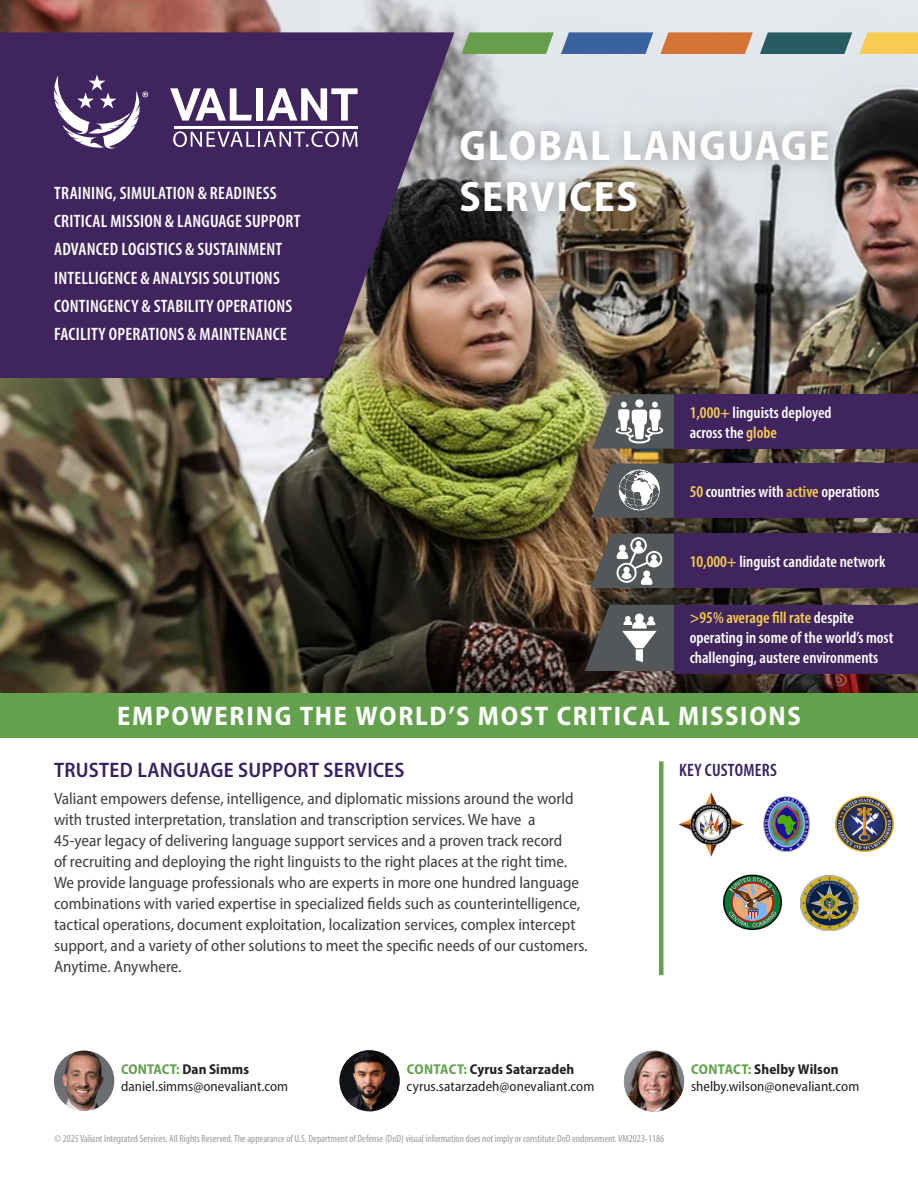
<style>
.page{position:relative;width:918px;height:1188px;background:#fff}
.page>*{position:absolute;margin:0;border:0;box-sizing:border-box;transform-origin:0 0}
.t1{font:700 semi-condensed 42.75px/51.3px "Myriad Pro";letter-spacing:.035em;color:#fff}
.t2{font:700 semi-condensed 27px "Myriad Pro";letter-spacing:.065em;color:#fff}
.t3{font:600 semi-condensed 21px "Myriad Pro";letter-spacing:.015em;color:#37205f}
.t4{font:600 condensed 18px "Myriad Pro";letter-spacing:.01em;color:#fff}
.t5{font:600 condensed 18px "Myriad Pro";letter-spacing:.015em;color:#37205f}
.t6{font:semi-condensed 16.5px/21px "Myriad Pro";color:#3e3e3f}
.t7{font:600 condensed 16.5px/19.8px "Myriad Pro";color:#fff}
.t8{font:semi-condensed 14.25px "Myriad Pro";color:#231f20}
.t9{font:700 semi-condensed 14.25px "Myriad Pro";letter-spacing:.01em;color:#231f20}
.t10{font:700 semi-condensed 14.25px "Myriad Pro";letter-spacing:.005em;color:#64a14d}
.t11{font:condensed 10.5px "Myriad Pro";color:#9d9b9c}
.s1{color:#f7cd51}
.s2{color:#231f20}
.s3{color:#64a14d}
</style>
<div class="page">
<div style="left:0;top:693px;width:918px;height:44px;background:#64a14d"></div>
<div style="left:659px;top:761px;width:5px;height:214px;background:#64a14d"></div>
<img style="left:54px;top:1051px;width:60px;height:60px;border-radius:30px">
<img style="left:339px;top:1050px;width:61px;height:61px;border-radius:30px">
<img style="left:0;top:0;width:918px;height:693px">
<svg style="left:0;top:32px;width:454px;height:346px;background:#472d5b"></svg>
<svg style="left:462px;top:32px;width:92px;height:22px;background:#70a45b"></svg>
<svg style="left:561px;top:32px;width:92px;height:22px;background:#4a70a4"></svg>
<svg style="left:660px;top:32px;width:93px;height:22px;background:#d38048"></svg>
<svg style="left:760px;top:32px;width:92px;height:22px;background:#3a6970"></svg>
<svg style="left:859px;top:32px;width:59px;height:22px"></svg>
<svg style="left:170px;top:88px;width:82px;height:33px"></svg>
<div style="left:256px;top:88px;width:7px;height:33px;background:#fff"></div>
<svg style="left:267px;top:88px;width:91px;height:33px"></svg>
<svg style="left:54px;top:75px;width:94px;height:75px"></svg>
<svg style="left:173px;top:131px;width:185px;height:16px;background:#75618a"></svg>
<hr style="left:175px;top:126px;width:183px;height:2px;background:#fff">
<div style="left:447px;top:116px;width:396px;height:111px;background:#231f20;opacity:.4"></div>
<svg style="left:591px;top:463px;width:83px;height:55px;background:#605a53"></svg>
<div style="left:674px;top:463px;width:244px;height:55px;background:#40245d"></div>
<div style="left:674px;top:605px;width:244px;height:68px;background:#40245d"></div>
<img style="left:615px;top:467px;width:49px;height:47px">
<svg style="left:592px;top:394px;width:326px;height:55px;background:#513d65"></svg>
<svg style="left:590px;top:534px;width:328px;height:54px;background:#4e3862"></svg>
<svg style="left:585px;top:605px;width:89px;height:66px;background:#696867"></svg>
<img style="left:624px;top:1051px;width:60px;height:61px;border-radius:30px">
<img style="left:679px;top:792px;width:65px;height:64px">
<img style="left:764px;top:796px;width:45px;height:56px">
<img style="left:836px;top:796px;width:58px;height:56px">
<img style="left:724px;top:874px;width:58px;height:56px">
<img style="left:800px;top:875px;width:58px;height:56px">
<p class="t4" style="left:54px;top:181px;width:224px">TRAINING, SIMULATION &amp; READINESS</p>
<p class="t4" style="left:54px;top:210px;width:248px">CRITICAL MISSION &amp; LANGUAGE SUPPORT</p>
<p class="t4" style="left:54px;top:238px;width:230px">ADVANCED LOGISTICS &amp; SUSTAINMENT</p>
<p class="t4" style="left:54px;top:267px;width:227px">INTELLIGENCE &amp; ANALYSIS SOLUTIONS</p>
<p class="t4" style="left:54px;top:295px;width:240px">CONTINGENCY &amp; STABILITY OPERATIONS</p>
<p class="t4" style="left:54px;top:323px;width:234px">FACILITY OPERATIONS &amp; MAINTENANCE</p>
<p class="t1" style="left:459px;top:119px;width:372px">GLOBAL LANGUAGE<br>SERVICES</p>
<p class="t7" style="left:690px;top:402px;width:143px"><span class="s1">1,000+</span> linguists deployed across the <span class="s1">globe</span></p>
<p class="t7" style="left:690px;top:481px;width:191px"><span class="s1">50</span> countries with <span class="s1">active</span> operations</p>
<p class="t7" style="left:690px;top:552px;width:197px"><span class="s1">10,000+</span> linguist candidate network</p>
<p class="t7" style="left:690px;top:607px;width:205px"><span class="s1">&gt;95% average fill rate</span> despite operating in some of the world’s most challenging, austere environments</p>
<p class="t2" style="left:117px;top:699px;width:685px">EMPOWERING THE WORLD’S MOST CRITICAL MISSIONS</p>
<p class="t3" style="left:54px;top:757px;width:352px">TRUSTED LANGUAGE SUPPORT SERVICES</p>
<p class="t6" style="left:54px;top:787px;width:535px">Valiant empowers defense, intelligence, and diplomatic missions around the world with trusted interpretation, translation and transcription services. We have a<br>45-year legacy of delivering language support services and a proven track record<br>of recruiting and deploying the right linguists to the right places at the right time.<br>We provide language professionals who are experts in more one hundred language combinations with varied expertise in specialized fields such as counterintelligence, tactical operations, document exploitation, localization services, complex intercept support, and a variety of other solutions to meet the specific needs of our customers.<br>Anytime. Anywhere.</p>
<p class="t5" style="left:679px;top:759px;width:99px">KEY CUSTOMERS</p>
<p class="t10" style="left:121px;top:1060px;width:129px">CONTACT: <span class="s2">Dan Simms</span></p>
<p class="t8" style="left:121px;top:1078px;width:169px">daniel.simms@onevaliant.com</p>
<p class="t9" style="left:407px;top:1060px;width:169px"><span class="s3">CONTACT:</span> Cyrus Satarzadeh</p>
<p class="t8" style="left:407px;top:1077px;width:189px">cyrus.satarzadeh@onevaliant.com</p>
<p class="t11" style="left:54px;top:1132px;width:612px">© 2025 Valiant Integrated Services. All Rights Reserved. The appearance of U.S. Department of Defense (DoD) visual information does not imply or constitute DoD endorsement. VM2023-1186</p>
<p class="t9" style="left:691px;top:1060px;width:149px"><span class="s3">CONTACT:</span> Shelby Wilson</p>
<p class="t8" style="left:691px;top:1078px;width:170px">shelby.wilson@onevaliant.com</p>
</div>
